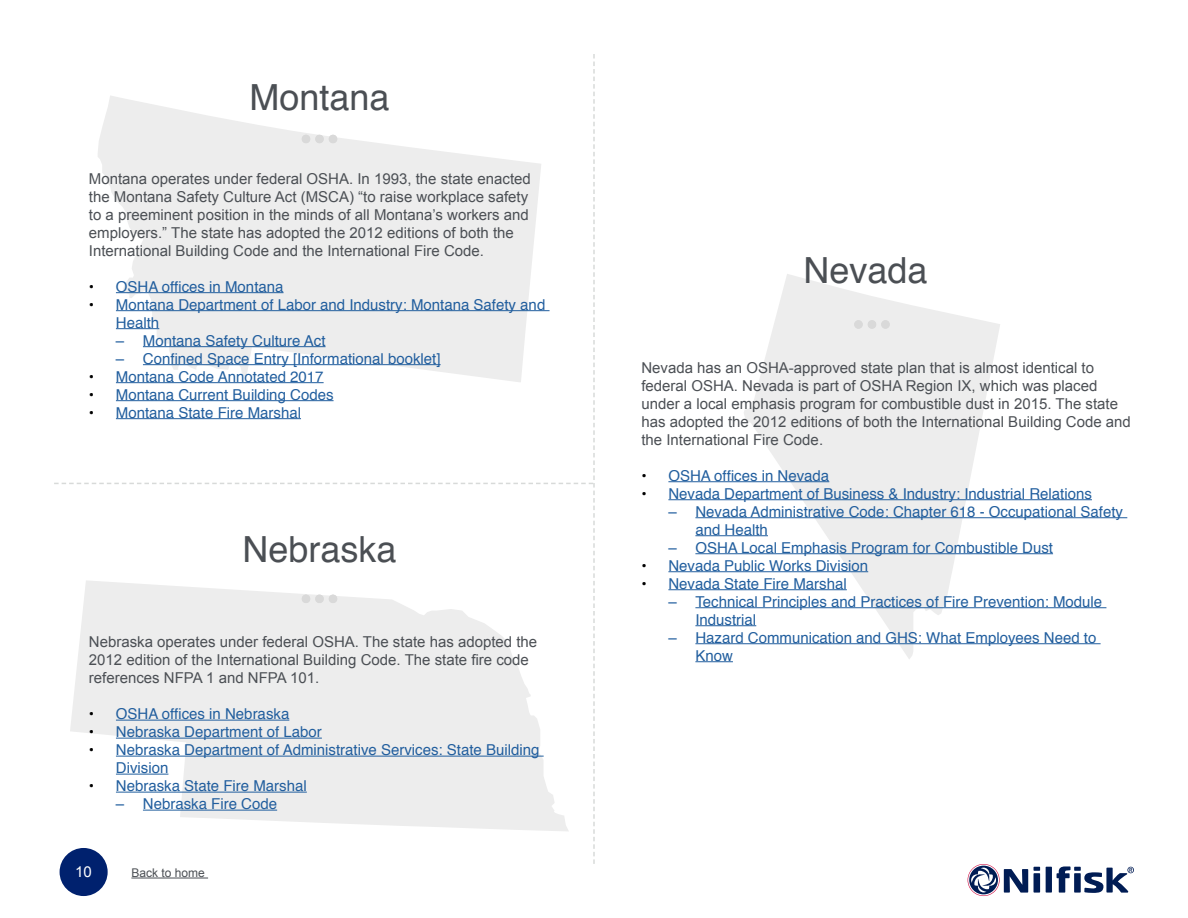
<style>
.page{position:relative;width:1188px;height:918px;background:#fff}
.page>*{position:absolute;margin:0;border:0;box-sizing:border-box;transform-origin:0 0}
.t1{font:36px "Helvetica";color:#4b4f54}
.t2{font:15px/18px "Helvetica";color:#215e9e}
.t3{font:15px/18px "Arial";color:#4b4f54}
.t4{font:15px "Arial";color:#fff}
.t5{font:12px "Arial";color:#4b4f54}
.s1{color:#000}
</style>
<div class="page">
<div style="left:1046px;top:867px;width:6px;height:26px;background:#001c54"></div>
<div style="left:1034px;top:873px;width:6px;height:20px;background:#001c54"></div>
<svg style="left:1034px;top:867px;width:6px;height:4px"></svg>
<svg style="left:968px;top:864px;width:60px;height:32px"></svg>
<svg style="left:1057px;top:866px;width:77px;height:27px"></svg>
<svg style="left:744px;top:274px;width:256px;height:385px;fill:#ededed"></svg>
<svg style="left:854px;top:320px;width:36px;height:9px"></svg>
<hr style="left:668px;top:481px;width:161px;height:1px;background:#215e9e">
<hr style="left:668px;top:499px;width:424px;height:1px;background:#215e9e">
<hr style="left:695px;top:517px;width:432px;height:1px;background:#215e9e">
<hr style="left:695px;top:535px;width:73px;height:1px;background:#215e9e">
<hr style="left:695px;top:553px;width:358px;height:1px;background:#215e9e">
<hr style="left:668px;top:571px;width:200px;height:1px;background:#215e9e">
<hr style="left:668px;top:589px;width:179px;height:1px;background:#215e9e">
<hr style="left:695px;top:607px;width:411px;height:1px;background:#215e9e">
<hr style="left:695px;top:625px;width:61px;height:1px;background:#215e9e">
<hr style="left:695px;top:643px;width:406px;height:1px;background:#215e9e">
<hr style="left:695px;top:661px;width:38px;height:1px;background:#215e9e">
<svg style="left:54px;top:54px;width:541px;height:810px"></svg>
<hr style="left:116px;top:292px;width:168px;height:1px;background:#215e9e">
<hr style="left:116px;top:310px;width:434px;height:1px;background:#215e9e">
<hr style="left:116px;top:328px;width:43px;height:1px;background:#215e9e">
<hr style="left:143px;top:346px;width:183px;height:1px;background:#215e9e">
<hr style="left:143px;top:364px;width:298px;height:1px;background:#215e9e">
<hr style="left:116px;top:382px;width:208px;height:1px;background:#215e9e">
<hr style="left:116px;top:400px;width:218px;height:1px;background:#215e9e">
<hr style="left:116px;top:418px;width:185px;height:1px;background:#215e9e">
<div style="left:60px;top:848px;width:48px;height:48px;background:#00216e;border-radius:50%"></div>
<hr style="left:131px;top:878px;width:77px;height:1px;background:#4b4f54">
<h1 class="t1" style="left:249px;top:70px;width:142px">Montana</h1>
<p class="t3" style="left:89px;top:169px;width:443px">Montana operates under federal OSHA. In 1993, the state enacted the Montana Safety Culture Act (MSCA) “to raise workplace safety to a preeminent position in the minds of all Montana’s workers and employers.” The state has adopted the 2012 editions of both the International Building Code and the International Fire Code.</p>
<p class="t2" style="left:89px;top:278px;width:196px"><span class="s1">•</span> OSHA offices in Montana</p>
<p class="t2" style="left:116px;top:296px;width:431px;text-indent:-27px"><span class="s1">•</span> Montana Department of Labor and Industry: Montana Safety and<br>Health</p>
<p class="t2" style="left:116px;top:332px;width:211px">– Montana Safety Culture Act</p>
<p class="t2" style="left:116px;top:350px;width:326px">– Confined Space Entry [Informational booklet]</p>
<p class="t2" style="left:89px;top:368px;width:236px"><span class="s1">•</span> Montana Code Annotated 2017</p>
<p class="t2" style="left:89px;top:386px;width:246px"><span class="s1">•</span> Montana Current Building Codes</p>
<p class="t2" style="left:89px;top:404px;width:214px"><span class="s1">•</span> Montana State Fire Marshal</p>
<h1 class="t1" style="left:242px;top:521px;width:156px">Nebraska</h1>
<p class="t3" style="left:89px;top:633px;width:450px">Nebraska operates under federal OSHA. The state has adopted the<br>2012 edition of the International Building Code. The state fire code references NFPA 1 and NFPA 101.</p>
<p class="t2" style="left:89px;top:705px;width:202px"><span class="s1">•</span> OSHA offices in Nebraska</p>
<p class="t2" style="left:89px;top:723px;width:234px"><span class="s1">•</span> Nebraska Department of Labor</p>
<p class="t2" style="left:116px;top:741px;width:425px;text-indent:-27px"><span class="s1">•</span> Nebraska Department of Administrative Services: State Building<br>Division</p>
<p class="t2" style="left:89px;top:777px;width:219px"><span class="s1">•</span> Nebraska State Fire Marshal</p>
<p class="t2" style="left:116px;top:795px;width:163px">– Nebraska Fire Code</p>
<p class="t4" style="left:75px;top:862px;width:18px">10</p>
<p class="t5" style="left:131px;top:865px;width:75px">Back to home</p>
<h1 class="t1" style="left:803px;top:242px;width:126px">Nevada</h1>
<p class="t3" style="left:641px;top:359px;width:491px">Nevada has an OSHA-approved state plan that is almost identical to federal OSHA. Nevada is part of OSHA Region IX, which was placed under a local emphasis program for combustible dust in 2015. The state has adopted the 2012 editions of both the International Building Code and the International Fire Code.</p>
<p class="t2" style="left:641px;top:467px;width:189px"><span class="s1">•</span> OSHA offices in Nevada</p>
<p class="t2" style="left:641px;top:485px;width:452px"><span class="s1">•</span> Nevada Department of Business &amp; Industry: Industrial Relations</p>
<p class="t2" style="left:695px;top:503px;width:429px;text-indent:-27px">– Nevada Administrative Code: Chapter 618 - Occupational Safety and Health</p>
<p class="t2" style="left:668px;top:539px;width:386px">– OSHA Local Emphasis Program for Combustible Dust</p>
<p class="t2" style="left:641px;top:557px;width:228px"><span class="s1">•</span> Nevada Public Works Division</p>
<p class="t2" style="left:641px;top:575px;width:207px"><span class="s1">•</span> Nevada State Fire Marshal</p>
<p class="t2" style="left:695px;top:593px;width:408px;text-indent:-27px">– Technical Principles and Practices of Fire Prevention: Module<br>Industrial</p>
<p class="t2" style="left:695px;top:629px;width:402px;text-indent:-27px">– Hazard Communication and GHS: What Employees Need to<br>Know</p>
</div>
